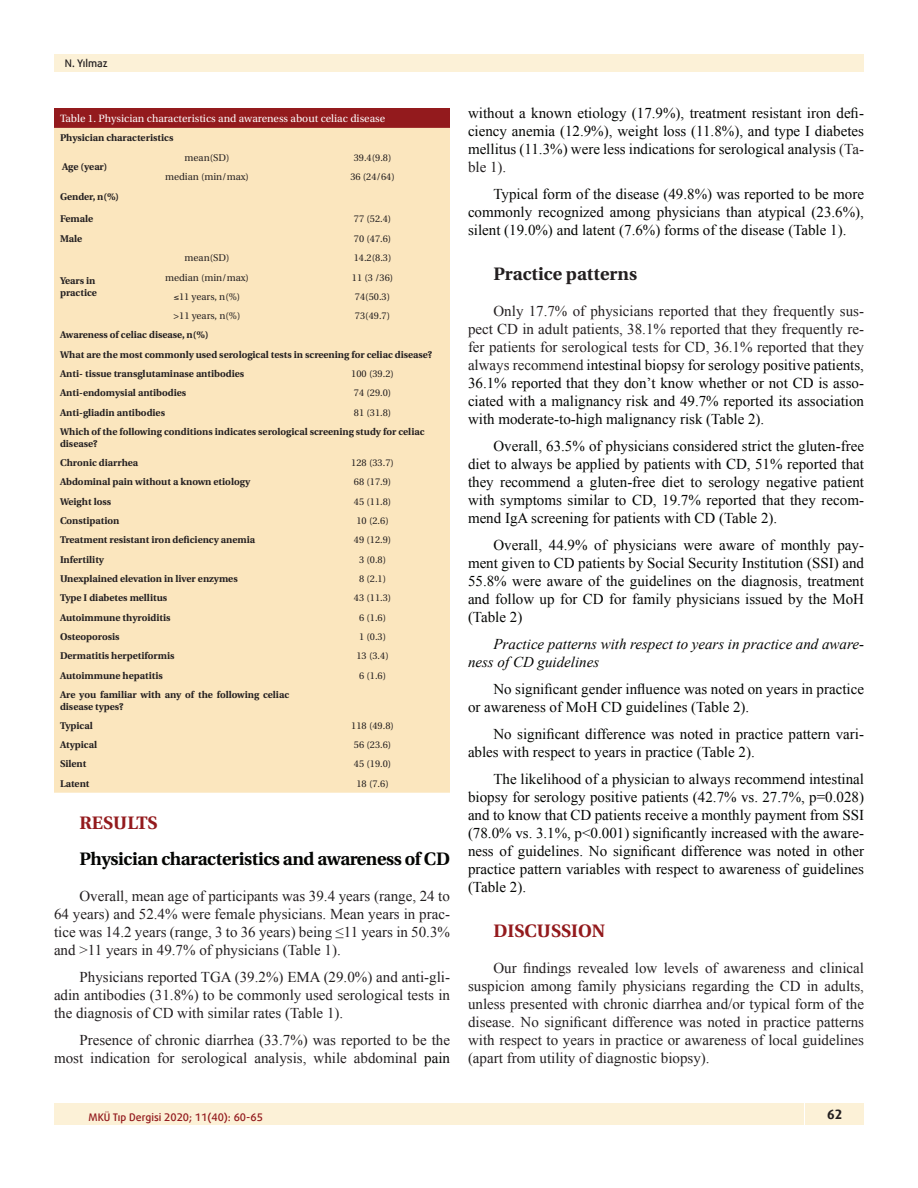
<style>
.page{position:relative;width:918px;height:1188px;background:#fff}
.page>*{position:absolute;margin:0;border:0;box-sizing:border-box;transform-origin:0 0}
.t1{font:700 18px "Heuristica";letter-spacing:-.02em;color:#040503}
.t2{font:700 18px "Heuristica";color:#931a1d}
.t3{font:700 18px "Heuristica";color:#231f20}
.t4{font:15px/18px "Times New Roman";color:#040503;text-align:justify}
.t5{font:15px/18px "Times New Roman";color:#231f20;text-align:justify}
.t6{font:italic 15px/18px "Times New Roman";color:#040503}
.t7{font:700 13.5px "FF Dax Pro";color:#231f20}
.t8{font:10.5px "Heuristica";color:#fff}
.t9{font:500 10.5px "FF Daxline Pro";color:#931a1d}
.t10{font:500 10.5px "FF Daxline Pro";color:#231f20}
.t11{font:700 9.75px/11.7px "Heuristica";color:#231f20}
.t12{font:9.75px "Heuristica";color:#231f20}
.s1{color:#040503}
.s2{color:#231f20}
</style>
<div class="page">
<div style="left:54px;top:54px;width:810px;height:18px;background:#fcf1d7"></div>
<div style="left:54px;top:1103px;width:750px;height:22px;background:#fcf1d7"></div>
<div style="left:806px;top:1103px;width:58px;height:22px;background:#fcf1d7"></div>
<div style="left:54px;top:108px;width:396px;height:20px;background:#931a1d"></div>
<div style="left:54px;top:128px;width:396px;height:665px;background:#fbe6be"></div>
<p class="t10" style="left:65px;top:56px;width:44px">N. Yılmaz</p>
<p class="t8" style="left:60px;top:110px;width:327px">Table 1. Physician characteristics and awareness about celiac disease</p>
<p class="t11" style="left:60px;top:132px;width:115px">Physician characteristics</p>
<p class="t11" style="left:62px;top:161px;width:47px">Age (year)</p>
<p class="t12" style="left:185px;top:150px;width:46px">mean(SD)</p>
<p class="t12" style="left:354px;top:150px;width:39px">39.4(9.8)</p>
<p class="t12" style="left:165px;top:169px;width:86px">median (min/max)</p>
<p class="t12" style="left:350px;top:169px;width:46px">36 (24/64)</p>
<p class="t11" style="left:60px;top:186px;width:61px;line-height:21.3px">Gender, n(%)<br>Female</p>
<p class="t12" style="left:354px;top:211px;width:39px">77 (52.4)</p>
<p class="t11" style="left:60px;top:232px;width:24px">Male</p>
<p class="t12" style="left:354px;top:231px;width:39px">70 (47.6)</p>
<p class="t11" style="left:60px;top:275px;width:38px">Years in practice</p>
<p class="t12" style="left:185px;top:250px;width:46px">mean(SD)</p>
<p class="t12" style="left:354px;top:250px;width:39px">14.2(8.3)</p>
<p class="t12" style="left:165px;top:270px;width:86px">median (min/max)</p>
<p class="t12" style="left:352px;top:270px;width:43px">11 (3 /36)</p>
<p class="t12" style="left:174px;top:289px;width:68px">≤11 years, n(%)</p>
<p class="t12" style="left:355px;top:289px;width:37px">74(50.3)</p>
<p class="t12" style="left:174px;top:308px;width:68px">&gt;11 years, n(%)</p>
<p class="t12" style="left:355px;top:308px;width:37px">73(49.7)</p>
<p class="t11" style="left:60px;top:325px;width:374px;line-height:19.4px">Awareness of celiac disease, n(%)<br>What are the most commonly used serological tests in screening for celiac disease?<br>Anti- tissue transglutaminase antibodies</p>
<p class="t12" style="left:351px;top:366px;width:44px">100 (39.2)</p>
<p class="t11" style="left:60px;top:387px;width:128px">Anti-endomysial antibodies</p>
<p class="t12" style="left:354px;top:386px;width:39px">74 (29.0)</p>
<p class="t11" style="left:60px;top:406px;width:107px">Anti-gliadin antibodies</p>
<p class="t12" style="left:354px;top:405px;width:39px">81 (31.8)</p>
<p class="t11" style="left:60px;top:425px;width:366px">Which of the following conditions indicates serological screening study for celiac disease?</p>
<p class="t11" style="left:60px;top:456px;width:80px">Chronic diarrhea</p>
<p class="t12" style="left:351px;top:455px;width:44px">128 (33.7)</p>
<p class="t11" style="left:60px;top:476px;width:192px">Abdominal pain without a known etiology</p>
<p class="t12" style="left:354px;top:475px;width:39px">68 (17.9)</p>
<p class="t11" style="left:60px;top:495px;width:53px">Weight loss</p>
<p class="t12" style="left:354px;top:494px;width:39px">45 (11.8)</p>
<p class="t11" style="left:60px;top:514px;width:61px">Constipation</p>
<p class="t12" style="left:356px;top:513px;width:34px">10 (2.6)</p>
<p class="t11" style="left:60px;top:534px;width:197px">Treatment resistant iron deficiency anemia</p>
<p class="t12" style="left:354px;top:532px;width:39px">49 (12.9)</p>
<p class="t11" style="left:60px;top:553px;width:46px">Infertility</p>
<p class="t12" style="left:359px;top:552px;width:29px">3 (0.8)</p>
<p class="t11" style="left:60px;top:572px;width:179px">Unexplained elevation in liver enzymes</p>
<p class="t12" style="left:359px;top:571px;width:29px">8 (2.1)</p>
<p class="t11" style="left:60px;top:592px;width:109px">Type I diabetes mellitus</p>
<p class="t12" style="left:354px;top:590px;width:39px">43 (11.3)</p>
<p class="t11" style="left:60px;top:611px;width:112px">Autoimmune thyroiditis</p>
<p class="t12" style="left:359px;top:610px;width:29px">6 (1.6)</p>
<p class="t11" style="left:60px;top:630px;width:61px">Osteoporosis</p>
<p class="t12" style="left:359px;top:629px;width:29px">1 (0.3)</p>
<p class="t11" style="left:60px;top:650px;width:116px">Dermatitis herpetiformis</p>
<p class="t12" style="left:356px;top:648px;width:34px">13 (3.4)</p>
<p class="t11" style="left:60px;top:669px;width:104px">Autoimmune hepatitis</p>
<p class="t12" style="left:359px;top:668px;width:29px">6 (1.6)</p>
<p class="t11" style="left:60px;top:688px;width:231px">Are you familiar with any of the following celiac disease types?</p>
<p class="t11" style="left:60px;top:719px;width:34px">Typical</p>
<p class="t12" style="left:351px;top:718px;width:44px">118 (49.8)</p>
<p class="t11" style="left:60px;top:739px;width:39px">Atypical</p>
<p class="t12" style="left:354px;top:737px;width:39px">56 (23.6)</p>
<p class="t11" style="left:60px;top:758px;width:28px">Silent</p>
<p class="t12" style="left:354px;top:757px;width:39px">45 (19.0)</p>
<p class="t11" style="left:60px;top:777px;width:31px">Latent</p>
<p class="t12" style="left:356px;top:776px;width:34px">18 (7.6)</p>
<p class="t2" style="left:80px;top:808px;width:80px">RESULTS</p>
<p class="t1" style="left:80px;top:844px;width:372px">Physician characteristics and awareness of CD</p>
<p class="t5" style="left:54px;top:886px;width:398px;text-indent:26px">Overall, mean age of participants was 39.4 years (range, 24 to 64 years) and 52.4% were female physicians. Mean years in prac&shy;tice was 14.2 years (range, 3 to 36 years) being ≤11 years in 50.3% and &gt;11 years in 49.7% of physicians (Table 1).</p>
<p class="t5" style="left:54px;top:967px;width:398px;text-indent:25px">Physicians reported TGA (39.2%) EMA (29.0%) and anti-gli&shy;adin antibodies (31.8%) to be commonly used serological tests in the diagnosis of CD with similar rates (Table 1).</p>
<p class="t5" style="left:54px;top:1030px;width:398px;text-align:right">Presence of chronic diarrhea (33.7%) was reported to be the most indication for serological analysis, while abdominal <span class="s1">pain</span></p>
<p class="t4" style="left:468px;top:104px;width:398px">without a known etiology (17.9%), treatment resistant iron defi&shy;ciency anemia (12.9%), weight loss (11.8%), and type I diabetes mellitus (11.3%) were less indications for serological analysis <span class="s2">(Ta&shy;ble 1).</span></p>
<p class="t4" style="left:468px;top:185px;width:398px;text-indent:26px">Typical form of the disease (49.8%) was reported to be more commonly recognized among physicians than atypical (23.6%), silent (19.0%) and latent (7.6%) forms of the disease (Table 1).</p>
<p class="t3" style="left:494px;top:260px;width:145px">Practice patterns</p>
<p class="t4" style="left:468px;top:302px;width:398px;text-indent:26px"><span class="s2">Only 17.7% of physicians reported that they frequently sus&shy;pect CD in adult patients, 38.1% reported that they frequently re&shy;fer patients for serological tests for CD, 36.1% reported that they always recommend</span> intestinal biopsy for serology positive patients, 36.1% reported that they don’t know whether or not CD is asso&shy;ciated with a malignancy risk and 49.7% reported its association with moderate-to-high malignancy risk (Table 2).</p>
<p class="t4" style="left:468px;top:437px;width:398px;text-indent:26px">Overall, 63.5% of physicians considered strict the gluten-free diet to always be applied by patients with CD, 51% reported that they recommend a gluten-free diet to serology negative patient with symptoms similar to CD, 19.7% reported that they recom&shy;mend IgA screening for patients with CD (Table 2).</p>
<p class="t4" style="left:468px;top:536px;width:398px;text-indent:26px">Overall, 44.9% of physicians were aware of monthly pay&shy;ment given to CD patients by Social Security Institution (SSI) and 55.8% were aware of the guidelines on the diagnosis, treatment and follow up for CD for family physicians issued by the MoH (Table 2)</p>
<p class="t6" style="left:468px;top:635px;width:398px;text-indent:26px">Practice patterns with respect to years in practice and aware&shy;ness of CD guidelines</p>
<p class="t4" style="left:468px;top:680px;width:398px;text-indent:26px">No significant gender influence was noted on years in practice or awareness of MoH CD guidelines (Table 2).</p>
<p class="t4" style="left:468px;top:725px;width:398px;text-indent:26px">No significant difference was noted in practice pattern vari&shy;ables with respect to years in practice (Table 2).</p>
<p class="t4" style="left:468px;top:770px;width:398px;text-indent:26px">The likelihood of a physician to always recommend intestinal biopsy for serology positive patients (42.7% vs. 27.7%, p=0.028) and to know that CD patients receive a monthly payment from SSI (78.0% vs. 3.1%, p&lt;0.001) significantly increased with the aware&shy;ness of guidelines. No significant difference was noted in other practice pattern variables with respect to awareness of guidelines (Table 2).</p>
<p class="t2" style="left:494px;top:917px;width:113px">DISCUSSION</p>
<p class="t5" style="left:468px;top:959px;width:398px;text-indent:26px">Our findings revealed low levels of awareness and clinical suspicion among family physicians regarding the CD in adults, unless presented with chronic diarrhea and/or typical form of the disease. No significant difference was noted in practice patterns with respect to years in practice or awareness of local guidelines (apart from utility of diagnostic biopsy).</p>
<p class="t9" style="left:89px;top:1110px;width:176px">MKÜ Tıp Dergisi 2020; 11(40): 60-65</p>
<p class="t7" style="left:827px;top:1106px;width:17px">62</p>
</div>
